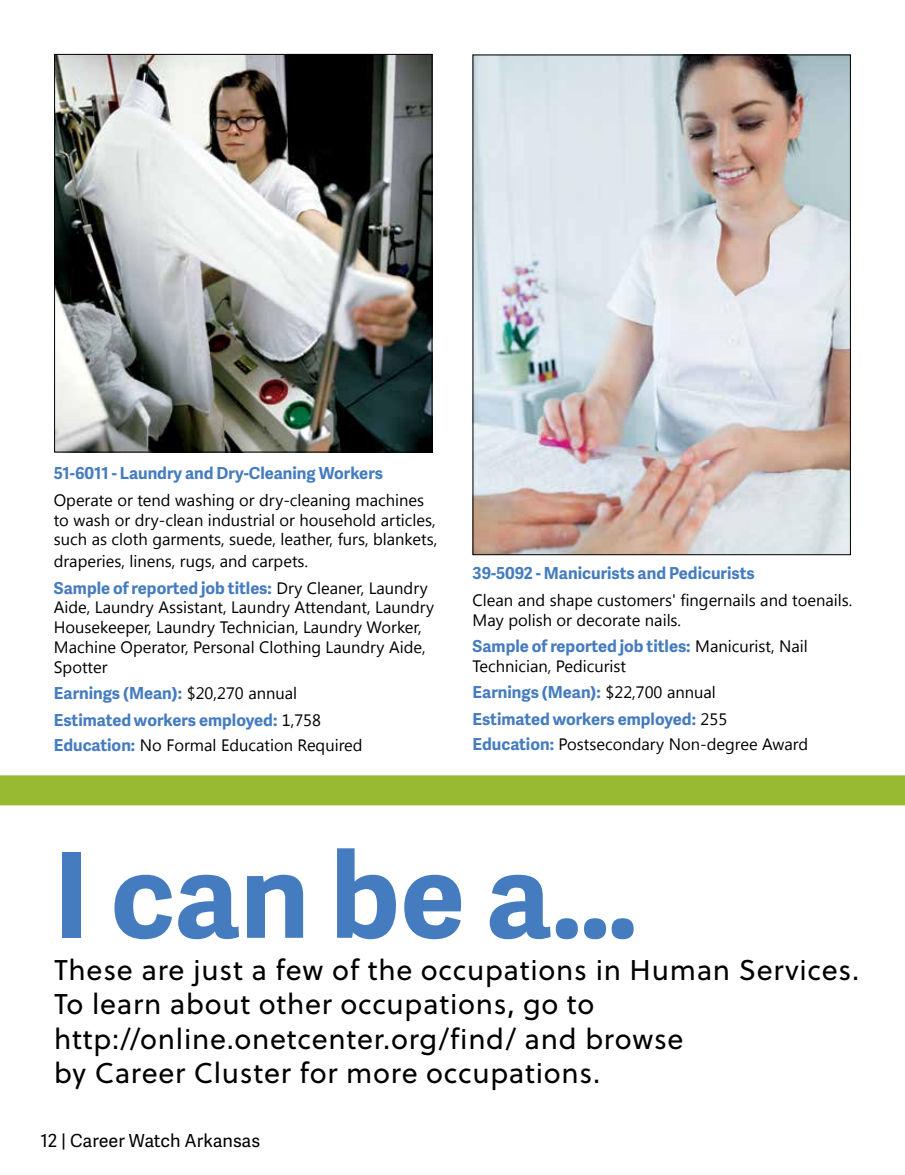
<style>
.page{position:relative;width:905px;height:1175px;background:#fff}
.page>*{position:absolute;margin:0;border:0;box-sizing:border-box;transform-origin:0 0}
.t1{font:700 118.5px "Adelle Sans";color:#457cbf}
.t2{font:28.5px/34.2px "Soleil";letter-spacing:.025em;color:#000}
.t3{font:18px "Adelle Sans";color:#000}
.t4{font:16.5px/19.8px "Segoe UI";color:#000}
.t5{font:700 16.5px/26.5px "Adelle Sans";color:#457cbf}
.s1{font-family:"Segoe UI";font-weight:400;color:#000}
.s2{font-family:"Adelle Sans";font-weight:700;color:#457cbf}
</style>
<div class="page">
<img style="left:474px;top:57px;width:374px;height:496px">
<img style="left:56px;top:56px;width:374px;height:394px">
<div style="left:54px;top:54px;width:378px;height:398px;border:1px solid #000"></div>
<div style="left:0;top:775px;width:904px;height:30px;background:#97ba32"></div>
<p class="t5" style="left:54px;top:459px;width:330px">51-6011 - Laundry and Dry-Cleaning Workers</p>
<p class="t4" style="left:54px;top:489px;width:385px">Operate or tend washing or dry-cleaning machines to wash or dry-clean industrial or household articles, such as cloth garments, suede, leather, furs, blankets,</p>
<p class="t4" style="left:54px;top:550px;width:256px">draperies, linens, rugs, and carpets.</p>
<p class="t5" style="left:54px;top:574px;width:375px">Sample of reported job titles: <span class="s1">Dry Cleaner, Laundry</span></p>
<p class="t4" style="left:54px;top:597px;width:382px">Aide, Laundry Assistant, Laundry Attendant, Laundry Housekeeper, Laundry Technician, Laundry Worker, Machine Operator, Personal Clothing Laundry Aide, Spotter</p>
<p class="t5" style="left:54px;top:679px;width:269px">Earnings (Mean): <span class="s1">$20,270 annual<br></span>Estimated workers employed: <span class="s1">1,758</span></p>
<p class="t4" style="left:54px;top:734px;width:310px"><span class="s2">Education:</span> No Formal Education Required</p>
<p class="t5" style="left:472px;top:559px;width:283px">39-5092 - Manicurists and Pedicurists</p>
<p class="t4" style="left:472px;top:589px;width:381px">Clean and shape customers' fingernails and toenails.<br>May polish or decorate nails.</p>
<p class="t5" style="left:472px;top:632px;width:337px">Sample of reported job titles: <span class="s1">Manicurist, Nail</span></p>
<p class="t4" style="left:472px;top:655px;width:155px">Technician, Pedicurist</p>
<p class="t5" style="left:472px;top:678px;width:256px">Earnings (Mean): <span class="s1">$22,700 annual<br></span>Estimated workers employed: <span class="s1">255</span></p>
<p class="t4" style="left:472px;top:733px;width:337px"><span class="s2">Education:</span> Postsecondary Non-degree Award</p>
<h1 class="t1" style="left:54px;top:808px;width:585px">I can be a…</h1>
<h2 class="t2" style="left:54px;top:952px;width:806px">These are just a few of the occupations in Human Services.<br>To learn about other occupations, go to http://online.onetcenter.org/find/ and browse<br>by Career Cluster for more occupations.</h2>
<p class="t3" style="left:40px;top:1127px;width:221px">12 | Career Watch Arkansas</p>
</div>
